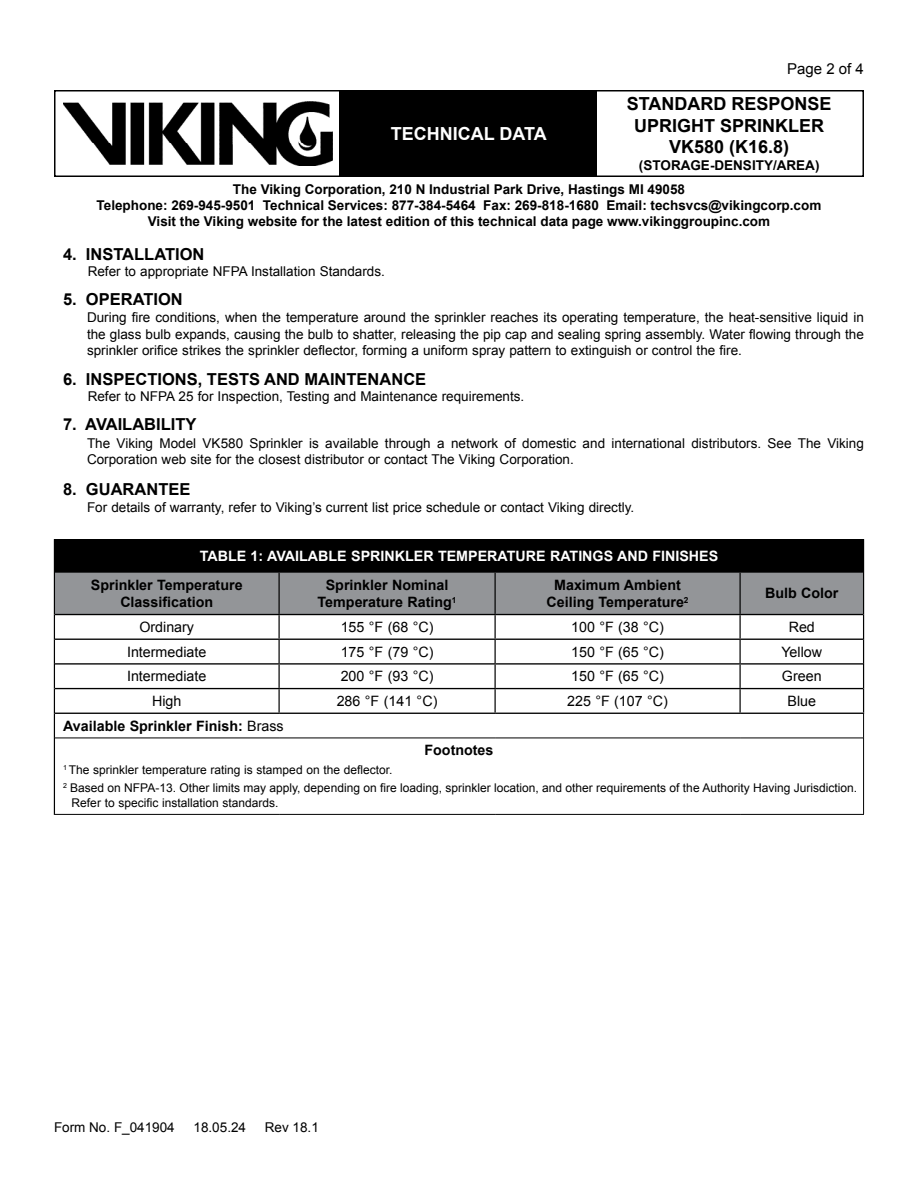
<style>
.page{position:relative;width:918px;height:1188px;background:#fff}
.page>*{position:absolute;margin:0;border:0;box-sizing:border-box;transform-origin:0 0}
.t1{font:700 18px/21.6px "Arial";color:#000;text-align:center}
.t2{font:700 18px "Arial";color:#fff}
.t3{font:700 16.5px "Arial";color:#000}
.t4{font:15px "Arial";color:#000}
.t5{font:700 14.25px/17.9px "Arial";color:#000;text-align:center}
.t6{font:14.25px "Arial";color:#000}
.t7{font:700 14.25px "Arial";color:#fff}
.t8{font:13.5px/16.2px "Arial";color:#000;text-align:justify}
.t9{font:700 13.5px/16.2px "Arial";color:#000;text-align:center}
.t10{font:12px/18.3px "Arial";color:#000}
.s1{font-weight:400}
</style>
<div class="page">
<div style="left:54px;top:90px;width:810px;height:87px;border:2px solid #000"></div>
<div style="left:340px;top:91px;width:257px;height:85px;background:#000"></div>
<img style="left:63px;top:102px;width:269px;height:64px">
<div style="left:54px;top:540px;width:810px;height:32px;background:#000"></div>
<hr style="left:54px;top:738px;width:1px;height:76px;background:#000">
<hr style="left:863px;top:738px;width:1px;height:76px;background:#000">
<hr style="left:54px;top:814px;width:225px;height:1px;background:#000">
<hr style="left:279px;top:814px;width:216px;height:1px;background:#000">
<hr style="left:495px;top:814px;width:245px;height:1px;background:#000">
<hr style="left:740px;top:814px;width:124px;height:1px;background:#000">
<hr style="left:54px;top:539px;width:225px;height:2px;background:#000">
<hr style="left:279px;top:539px;width:216px;height:2px;background:#000">
<hr style="left:495px;top:539px;width:245px;height:2px;background:#000">
<hr style="left:740px;top:539px;width:124px;height:2px;background:#000">
<svg style="left:54px;top:572px;width:810px;height:166px"></svg>
<h1 class="t2" style="left:391px;top:121px;width:157px">TECHNICAL DATA</h1>
<p class="t4" style="left:787px;top:59px;width:78px">Page 2 of 4</p>
<h1 class="t1" style="left:627px;top:94px;width:206px">STANDARD RESPONSE<br>UPRIGHT SPRINKLER<br>VK580 (K16.8)</h1>
<p class="t9" style="left:639px;top:157px;width:182px">(STORAGE-DENSITY/AREA)</p>
<p class="t9" style="left:97px;top:181px;width:726px">The Viking Corporation, 210 N Industrial Park Drive, Hastings MI 49058<br>Telephone: 269-945-9501 Technical Services: 877-384-5464 Fax: 269-818-1680 Email: techsvcs@vikingcorp.com<br>Visit the Viking website for the latest edition of this technical data page www.vikinggroupinc.com</p>
<p class="t3" style="left:63px;top:243px;width:143px">4. INSTALLATION</p>
<p class="t8" style="left:88px;top:263px;width:299px">Refer to appropriate NFPA Installation Standards.</p>
<p class="t3" style="left:63px;top:288px;width:121px">5. OPERATION</p>
<p class="t8" style="left:87px;top:310px;width:778px">During fire conditions, when the temperature around the sprinkler reaches its operating temperature, the heat-sensitive liquid in the glass bulb expands, causing the bulb to shatter, releasing the pip cap and sealing spring assembly. Water flowing through the sprinkler orifice strikes the sprinkler deflector, forming a uniform spray pattern to extinguish or control the fire.</p>
<p class="t3" style="left:63px;top:368px;width:365px">6. INSPECTIONS, TESTS AND MAINTENANCE</p>
<p class="t8" style="left:88px;top:389px;width:438px">Refer to NFPA 25 for Inspection, Testing and Maintenance requirements.</p>
<p class="t3" style="left:63px;top:413px;width:135px">7. AVAILABILITY</p>
<p class="t8" style="left:87px;top:435px;width:778px">The Viking Model VK580 Sprinkler is available through a network of domestic and international distributors. See The Viking<br>Corporation web site for the closest distributor or contact The Viking Corporation.</p>
<p class="t3" style="left:63px;top:478px;width:129px">8. GUARANTEE</p>
<p class="t8" style="left:87px;top:500px;width:549px">For details of warranty, refer to Viking’s current list price schedule or contact Viking directly.</p>
<p class="t7" style="left:200px;top:547px;width:520px">TABLE 1: AVAILABLE SPRINKLER TEMPERATURE RATINGS AND FINISHES</p>
<p class="t5" style="left:91px;top:576px;width:153px">Sprinkler Temperature<br>Classification</p>
<p class="t5" style="left:318px;top:576px;width:140px">Sprinkler Nominal<br>Temperature Rating<sup>1</sup></p>
<p class="t5" style="left:547px;top:576px;width:144px">Maximum Ambient<br>Ceiling Temperature<sup>2</sup></p>
<p class="t5" style="left:765px;top:585px;width:75px">Bulb Color</p>
<p class="t6" style="left:139px;top:618px;width:56px">Ordinary</p>
<p class="t6" style="left:341px;top:618px;width:94px">155 °F (68 °C)</p>
<p class="t6" style="left:571px;top:618px;width:94px">100 °F (38 °C)</p>
<p class="t6" style="left:789px;top:618px;width:28px">Red</p>
<p class="t6" style="left:127px;top:642px;width:81px">Intermediate</p>
<p class="t6" style="left:341px;top:642px;width:94px">175 °F (79 °C)</p>
<p class="t6" style="left:571px;top:642px;width:94px">150 °F (65 °C)</p>
<p class="t6" style="left:781px;top:642px;width:42px">Yellow</p>
<p class="t6" style="left:127px;top:667px;width:81px">Intermediate</p>
<p class="t6" style="left:341px;top:667px;width:94px">200 °F (93 °C)</p>
<p class="t6" style="left:571px;top:667px;width:94px">150 °F (65 °C)</p>
<p class="t6" style="left:782px;top:667px;width:41px">Green</p>
<p class="t6" style="left:152px;top:692px;width:31px">High</p>
<p class="t6" style="left:337px;top:692px;width:102px">286 °F (141 °C)</p>
<p class="t6" style="left:567px;top:692px;width:102px">225 °F (107 °C)</p>
<p class="t6" style="left:788px;top:692px;width:30px">Blue</p>
<p class="t5" style="left:63px;top:717px;width:222px">Available Sprinkler Finish: <span class="s1">Brass</span></p>
<p class="t5" style="left:424px;top:742px;width:71px">Footnotes</p>
<p class="t10" style="left:63px;top:761px;width:796px"><sup>1</sup> The sprinkler temperature rating is stamped on the deflector.<br><sup>2</sup> Based on NFPA-13. Other limits may apply, depending on fire loading, sprinkler location, and other requirements of the Authority Having Jurisdiction.</p>
<p class="t10" style="left:72px;top:794px;width:208px">Refer to specific installation standards.</p>
<p class="t8" style="left:54px;top:1119px;width:122px">Form No. F_041904</p>
<p class="t8" style="left:194px;top:1119px;width:54px">18.05.24</p>
<p class="t8" style="left:265px;top:1119px;width:56px">Rev 18.1</p>
</div>
